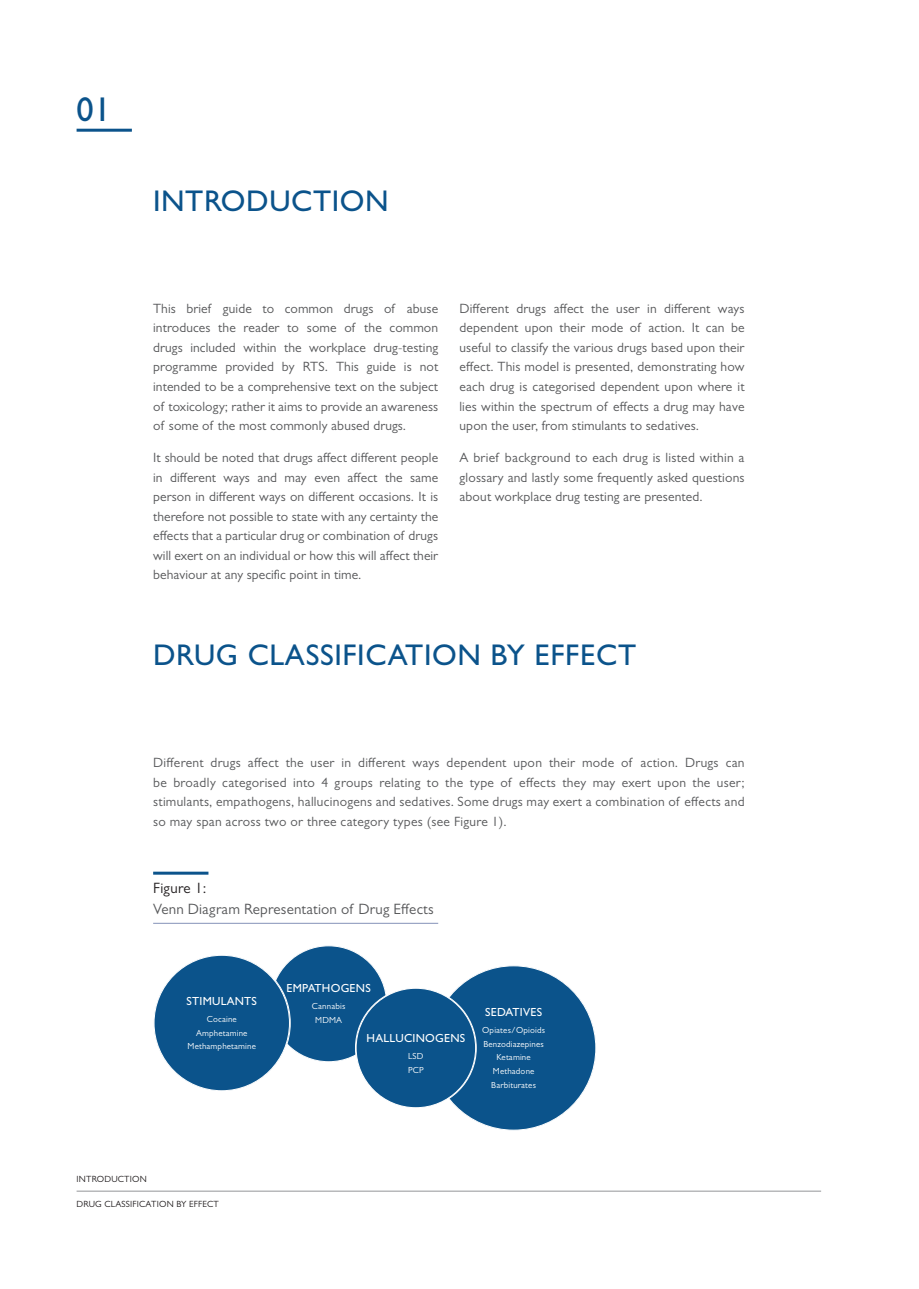
<style>
.page{position:relative;width:919px;height:1289px;background:#fff}
.page>*{position:absolute;margin:0;border:0;box-sizing:border-box;transform-origin:0 0}
.t1{font:500 34.5px "Gill Sans MT Pro";color:#0b538b}
.t2{font:500 30px "Gill Sans MT Pro";letter-spacing:.02em;color:#0b538b}
.t3{font:15px/21px "Gill Sans MT Pro";letter-spacing:.01em;color:#57585a}
.t4{font:13.5px/19.5px "Gill Sans MT Pro";letter-spacing:.01em;color:#57585a;text-align:justify}
.t5{font:500 11.7px "Gill Sans MT Pro";letter-spacing:.02em;color:#fff}
.t6{font:9px "Gill Sans MT Pro";letter-spacing:.02em;color:#231f20}
.t7{font:8.85px "Gill Sans MT Pro";letter-spacing:.02em;color:#fff}
.s1{color:#231f20}
</style>
<div class="page">
<hr style="left:77px;top:1190px;width:744px;height:1px;background:#939598">
<hr style="left:77px;top:129px;width:55px;height:3px;background:#0b538b">
<div style="left:431px;top:965px;width:165px;height:165px;background:#0b538b;border-radius:50%"></div>
<div style="left:270px;top:945px;width:117px;height:116px;background:#0b538b;border-radius:50%"></div>
<div style="left:356px;top:988px;width:120px;height:119px;background:#0b538b;border-radius:50%"></div>
<div style="left:154px;top:955px;width:136px;height:135px;background:#0b538b;border-radius:50%"></div>
<hr style="left:153px;top:871px;width:55px;height:3px;background:#0b538b">
<hr style="left:153px;top:922px;width:285px;height:1px;background:#8592b8">
<p class="t1" style="left:77px;top:89px;width:36px">01</p>
<p class="t2" style="left:153px;top:183px;width:237px">INTRODUCTION</p>
<p class="t4" style="left:153px;top:298px;width:286px">This brief guide to common drugs of abuse introduces the reader to some of the common drugs included within the workplace drug-testing programme provided by RTS. This guide is not intended to be a comprehensive text on the subject of toxicology; rather it aims to provide an awareness of some of the most commonly abused drugs.</p>
<p class="t4" style="left:153px;top:448px;width:286px">It should be noted that drugs affect different people in different ways and may even affect the same person in different ways on different occasions. It is therefore not possible to state with any certainty the effects that a particular drug or combination of drugs will exert on an individual or how this will affect their behaviour at any specific point in time.</p>
<p class="t4" style="left:459px;top:298px;width:286px">Different drugs affect the user in different ways dependent upon their mode of action. It can be useful to classify the various drugs based upon their effect. This model is presented, demonstrating how each drug is categorised dependent upon where it lies within the spectrum of effects a drug may have upon the user, from stimulants to sedatives.</p>
<p class="t4" style="left:459px;top:448px;width:286px">A brief background to each drug is listed within a glossary and lastly some frequently asked questions about workplace drug testing are presented.</p>
<p class="t2" style="left:153px;top:637px;width:484px">DRUG CLASSIFICATION BY EFFECT</p>
<p class="t4" style="left:153px;top:752px;width:593px">Different drugs affect the user in different ways dependent upon their mode of action. Drugs can be broadly categorised into 4 groups relating to the type of effects they may exert upon the user; stimulants, empathogens, hallucinogens and sedatives. Some drugs may exert a combination of effects and so may span across two or three category types (see Figure 1).</p>
<p class="t3" style="left:153px;top:877px;width:282px"><span class="s1">Figure 1:<br></span>Venn Diagram Representation of Drug Effects</p>
<p class="t5" style="left:186px;top:993px;width:72px">STIMULANTS</p>
<p class="t7" style="left:207px;top:1013px;width:32px">Cocaine</p>
<p class="t7" style="left:196px;top:1027px;width:53px">Amphetamine</p>
<p class="t7" style="left:187px;top:1041px;width:70px">Methamphetamine</p>
<p class="t5" style="left:286px;top:981px;width:86px">EMPATHOGENS</p>
<p class="t7" style="left:312px;top:1001px;width:35px">Cannabis</p>
<p class="t7" style="left:315px;top:1014px;width:28px">MDMA</p>
<p class="t5" style="left:366px;top:1031px;width:100px">HALLUCINOGENS</p>
<p class="t7" style="left:408px;top:1050px;width:17px">LSD</p>
<p class="t7" style="left:408px;top:1064px;width:17px">PCP</p>
<p class="t5" style="left:485px;top:1005px;width:58px">SEDATIVES</p>
<p class="t7" style="left:482px;top:1024px;width:64px">Opiates/Opioids</p>
<p class="t7" style="left:483px;top:1038px;width:62px">Benzodiazepines</p>
<p class="t7" style="left:496px;top:1052px;width:36px">Ketamine</p>
<p class="t7" style="left:493px;top:1065px;width:43px">Methadone</p>
<p class="t7" style="left:491px;top:1079px;width:46px">Barbiturates</p>
<p class="t6" style="left:77px;top:1173px;width:72px">INTRODUCTION</p>
<p class="t6" style="left:77px;top:1198px;width:144px">DRUG CLASSIFICATION BY EFFECT</p>
</div>
